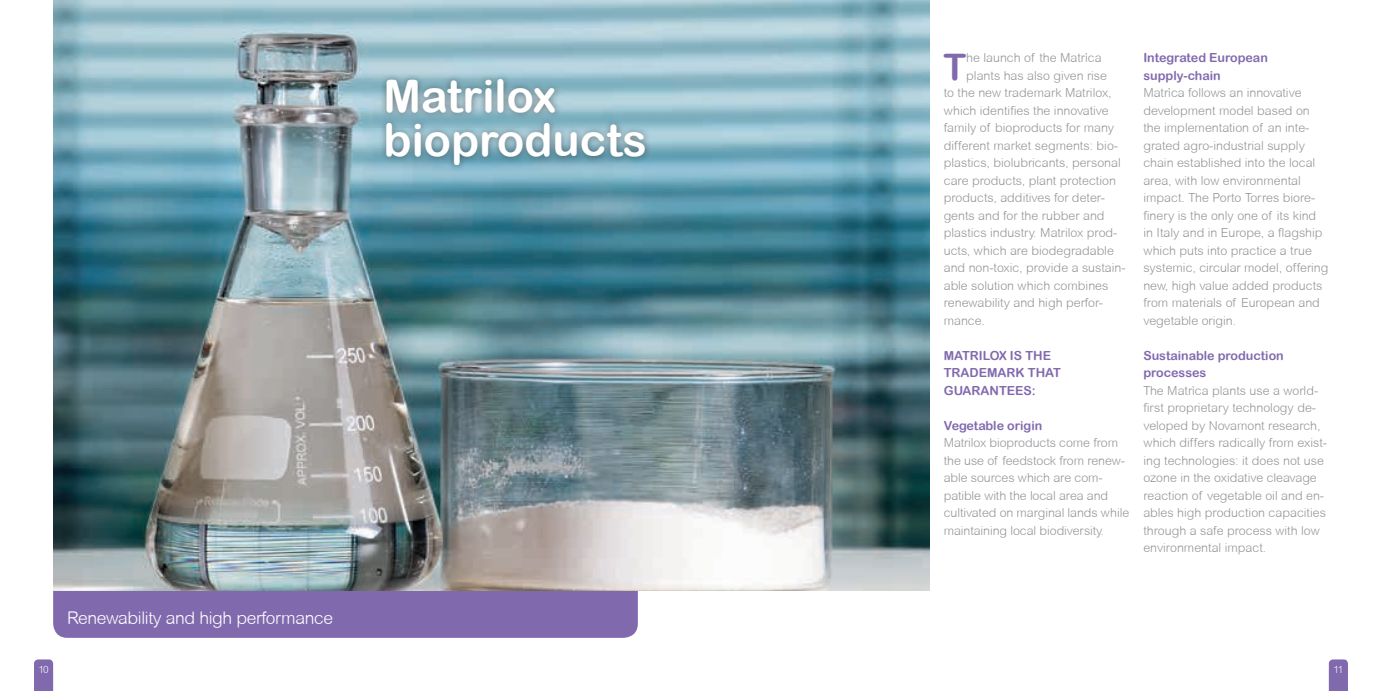
<style>
.page{position:relative;width:1382px;height:691px;background:#fff}
.page>*{position:absolute;margin:0;border:0;box-sizing:border-box;transform-origin:0 0}
.t1{font:45px/43.8px "Arial Rounded MT Bold";color:#fff}
.t2{font:36.5px "Arial Rounded MT Bold";color:#8169ae}
.t3{font:300 17.5px "Arial Rounded MT";letter-spacing:-.02em;color:#fff}
.t4{font:300 12.5px/17.5px "Arial Rounded MT";color:#939598}
.t5{font:12.5px/17.5px "Arial Rounded MT Bold";color:#8169ae}
.t6{font:300 10px "Arial Rounded MT";color:#fff}
</style>
<div class="page">
<div style="left:53px;top:136px;width:585px;height:502px;background:#8169ae;border-radius:14px"></div>
<img style="left:53px;top:0;width:877px;height:590px">
<div style="left:379px;top:72px;width:273px;height:101px;background:#231f20;opacity:.5"></div>
<svg style="left:34px;top:659px;width:19px;height:32px"></svg>
<svg style="left:1329px;top:659px;width:19px;height:32px"></svg>
<h1 class="t1" style="left:384px;top:74px;width:265px">Matrilox bioproducts</h1>
<h3 class="t3" style="left:67px;top:607px;width:267px">Renewability and high performance</h3>
<h2 class="t2" style="left:943px;top:45px;width:24px">T</h2>
<p class="t4" style="left:966px;top:49px;width:137px">he launch of the Matrìca</p>
<p class="t4" style="left:966px;top:67px;width:142px">plants has also given rise</p>
<p class="t4" style="left:944px;top:84px;width:169px">to the new trademark Matrilox,</p>
<p class="t4" style="left:944px;top:102px;width:166px">which identifies the innovative</p>
<p class="t4" style="left:944px;top:119px;width:172px">family of bioproducts for many</p>
<p class="t4" style="left:944px;top:137px;width:176px">different market segments: bio-</p>
<p class="t4" style="left:944px;top:154px;width:178px">plastics, biolubricants, personal</p>
<p class="t4" style="left:944px;top:172px;width:174px">care products, plant protection</p>
<p class="t4" style="left:944px;top:189px;width:163px">products, additives for deter-</p>
<p class="t4" style="left:944px;top:207px;width:162px">gents and for the rubber and</p>
<p class="t4" style="left:944px;top:224px;width:175px">plastics industry. Matrilox prod-</p>
<p class="t4" style="left:944px;top:242px;width:172px">ucts, which are biodegradable</p>
<p class="t4" style="left:944px;top:259px;width:183px">and non-toxic, provide a sustain-</p>
<p class="t4" style="left:944px;top:277px;width:166px">able solution which combines</p>
<p class="t4" style="left:944px;top:294px;width:161px">renewability and high perfor-</p>
<p class="t4" style="left:944px;top:312px;width:43px">mance.</p>
<p class="t5" style="left:944px;top:346px;width:119px">MATRILOX IS THE<br>TRADEMARK THAT<br>GUARANTEES:</p>
<p class="t5" style="left:944px;top:416px;width:100px">Vegetable origin</p>
<p class="t4" style="left:944px;top:434px;width:187px">Matrilox bioproducts come from the use of feedstock from renew&shy;able sources which are com&shy;patible with the local area and cultivated on marginal lands while maintaining local biodiversity.</p>
<p class="t5" style="left:1143px;top:49px;width:126px">Integrated European supply-chain</p>
<p class="t4" style="left:1143px;top:84px;width:187px">Matrìca follows an innovative development model based on the implementation of an inte&shy;grated agro-industrial supply chain established into the local area, with low environmental impact. The Porto Torres biore&shy;finery is the only one of its kind in Italy and in Europe, a flagship which puts into practice a true systemic, circular model, offering new, high value added products from materials of European and vegetable origin.</p>
<p class="t5" style="left:1143px;top:346px;width:142px">Sustainable production processes</p>
<p class="t4" style="left:1143px;top:382px;width:185px">The Matrìca plants use a world&shy;first proprietary technology de&shy;veloped by Novamont research, which differs radically from exist&shy;ing technologies: it does not use ozone in the oxidative cleavage reaction of vegetable oil and en&shy;ables high production capacities through a safe process with low environmental impact.</p>
<p class="t6" style="left:39px;top:663px;width:12px">10</p>
<p class="t6" style="left:1333px;top:663px;width:12px">11</p>
</div>
